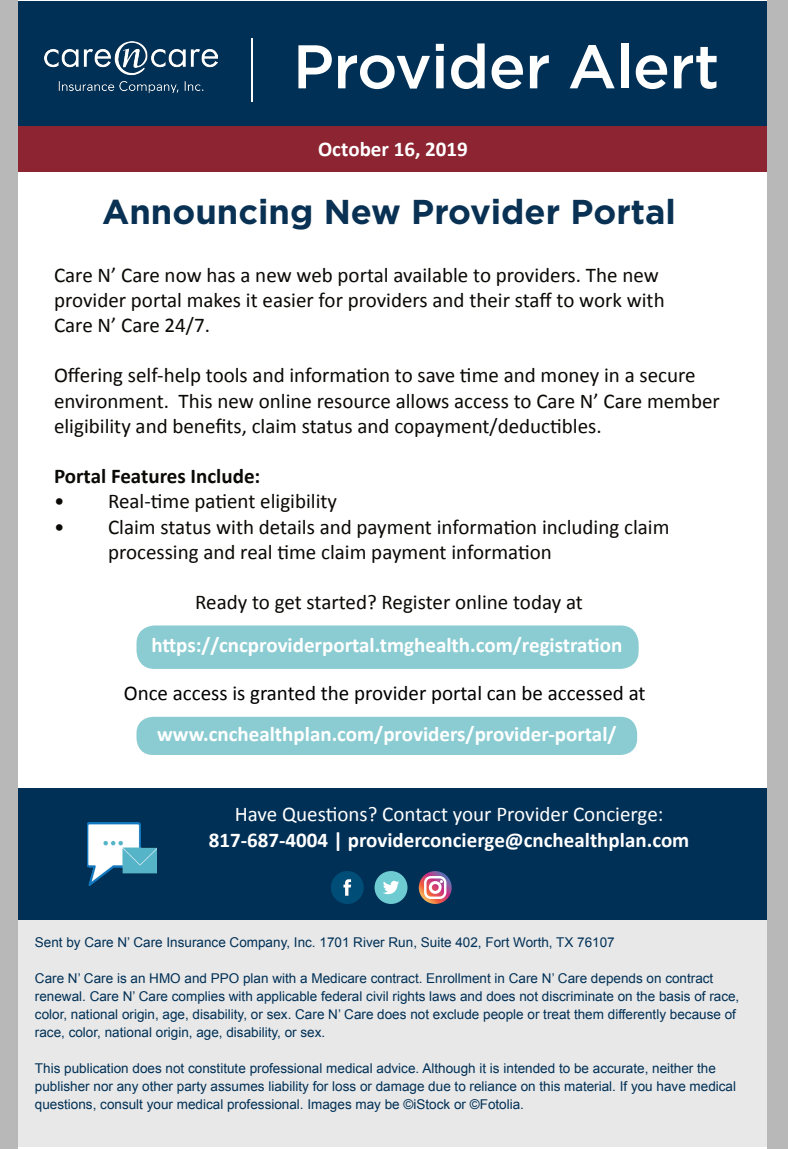
<style>
.page{position:relative;width:788px;height:1149px;background:#b8b8b8}
.page>*{position:absolute;margin:0;border:0;box-sizing:border-box;transform-origin:0 0}
.t1{font:500 61.5px "Gotham";letter-spacing:-.01em;color:#fff}
.t2{font:700 34.5px "Gotham";color:#093153}
.t3{font:21px/25.2px "Calibri";color:#0b0906}
.t4{font:700 21px "Calibri";color:#fff}
.t5{font:21px "Calibri";color:#000}
.t6{font:21px "Calibri";color:#fff}
.t7{font:700 21px "Calibri";color:#0b0906}
.t8{font:13.5px/18px "Arial";color:#003056}
</style>
<div class="page">
<div style="left:18px;top:0;width:749px;height:1149px;background:#fff"></div>
<div style="left:18px;top:920px;width:749px;height:227px;background:#e8e8e8"></div>
<div style="left:18px;top:125px;width:749px;height:47px;background:#8d2431"></div>
<div style="left:18px;top:789px;width:749px;height:131px;background:#003056"></div>
<svg style="left:419px;top:871px;width:32px;height:33px"></svg>
<svg style="left:424px;top:876px;width:22px;height:23px"></svg>
<div style="left:374px;top:871px;width:33px;height:33px;background:#6fcbd2;border-radius:50%"></div>
<svg style="left:383px;top:881px;width:16px;height:13px"></svg>
<svg style="left:331px;top:871px;width:33px;height:33px"></svg>
<img style="left:87px;top:822px;width:69px;height:63px">
<div style="left:18px;top:2px;width:749px;height:124px;background:#003056"></div>
<hr style="left:251px;top:38px;width:1px;height:64px;background:#fbfdfd">
<img style="left:44px;top:42px;width:173px;height:51px">
<div style="left:136px;top:626px;width:502px;height:43px;background:#8bccd2;border-radius:18px"></div>
<div style="left:136px;top:717px;width:501px;height:38px;background:#8bccd2;border-radius:16px"></div>
<p class="t1" style="left:293px;top:26px;width:428px">Provider Alert</p>
<p class="t4" style="left:318px;top:136px;width:151px">October 16, 2019</p>
<p class="t2" style="left:102px;top:189px;width:575px">Announcing New Provider Portal</p>
<p class="t3" style="left:54px;top:262px;width:606px">Care N’ Care now has a new web portal available to providers. The new</p>
<p class="t3" style="left:54px;top:287px;width:612px">provider portal makes it easier for providers and their staff to work with</p>
<p class="t3" style="left:54px;top:312px;width:157px">Care N’ Care 24/7.</p>
<p class="t3" style="left:54px;top:363px;width:667px">Offering self-help tools and information to save time and money in a secure environment. This new online resource allows access to Care N’ Care member eligibility and benefits, claim status and copayment/deductibles.</p>
<p class="t7" style="left:54px;top:463px;width:208px">Portal Features Include:</p>
<p class="t3" style="left:54px;top:489px;width:284px">• Real-time patient eligibility</p>
<p class="t3" style="left:108px;top:514px;width:563px;text-indent:-54px">• Claim status with details and payment information including claim processing and real time claim payment information</p>
<p class="t3" style="left:195px;top:590px;width:389px">Ready to get started? Register online today at</p>
<p class="t4" style="left:151px;top:631px;width:472px">https://cncproviderportal.tmghealth.com/registration</p>
<p class="t5" style="left:124px;top:679px;width:523px">Once access is granted the provider portal can be accessed at</p>
<p class="t4" style="left:157px;top:720px;width:461px">www.cnchealthplan.com/providers/provider-portal/</p>
<p class="t6" style="left:235px;top:801px;width:430px">Have Questions? Contact your Provider Concierge:</p>
<p class="t4" style="left:209px;top:826px;width:482px">817-687-4004 | providerconcierge@cnchealthplan.com</p>
<p class="t8" style="left:35px;top:933px;width:581px">Sent by Care N’ Care Insurance Company, Inc. 1701 River Run, Suite 402, Fort Worth, TX 76107</p>
<p class="t8" style="left:35px;top:969px;width:706px">Care N’ Care is an HMO and PPO plan with a Medicare contract. Enrollment in Care N’ Care depends on contract renewal. Care N’ Care complies with applicable federal civil rights laws and does not discriminate on the basis of race, color, national origin, age, disability, or sex. Care N’ Care does not exclude people or treat them differently because of race, color, national origin, age, disability, or sex.</p>
<p class="t8" style="left:35px;top:1059px;width:702px">This publication does not constitute professional medical advice. Although it is intended to be accurate, neither the publisher nor any other party assumes liability for loss or damage due to reliance on this material. If you have medical questions, consult your medical professional. Images may be ©iStock or ©Fotolia.</p>
</div>
